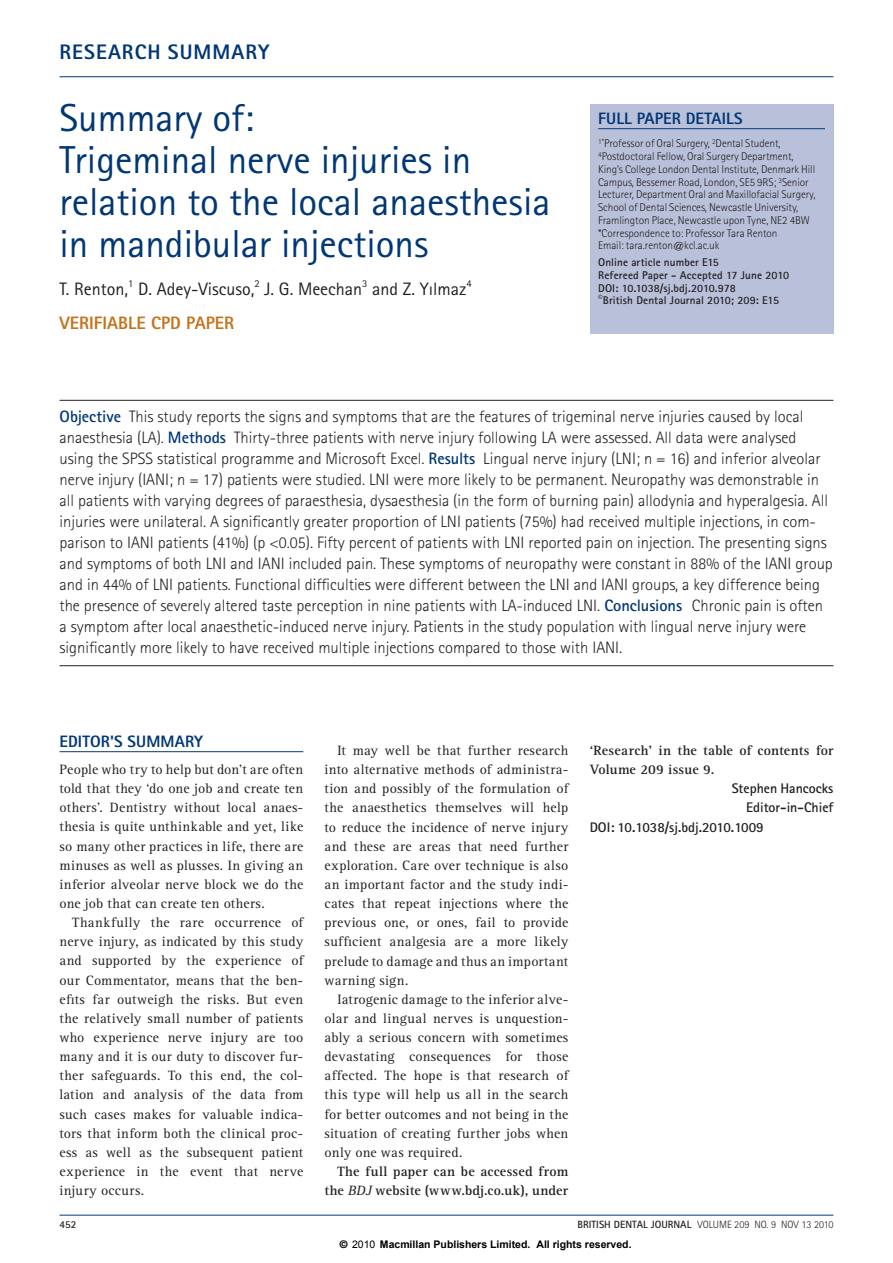
<style>
.page{position:relative;width:893px;height:1263px;background:#fff}
.page>*{position:absolute;margin:0;border:0;box-sizing:border-box;transform-origin:0 0}
._1_BDJ_practice_head{font:39px/42px "Rotis Sans Serif Std";color:#013775}
.t1{font:800 21px "Rotis Sans Serif Std";letter-spacing:.05em;color:#013775}
.author{font:18px "Rotis Sans Serif Std";color:#231f20}
.author-2{font:800 18px "Rotis Sans Serif Std";color:#c57319}
.abstract{font:300 16.5px/21px "Rotis Sans Serif Std";color:#231f20}
._1_BDJ_crosshead_1{font:800 16.5px "Rotis Sans Serif Std";color:#013775}
._1_BDJ_body{font:13.95px/19.2px "Rotis Serif Std";letter-spacing:.02em;color:#231f20;text-align:justify}
._1_BDJ_body_fullout{font:13.95px/19.2px "Rotis Serif Std";letter-spacing:.015em;color:#231f20;text-align:justify}
._1_BDJ_body-2{font:700 13.95px/19.2px "Rotis Serif Std";letter-spacing:.015em;color:#231f20;text-align:right}
._2_BDJ_commentary_bo{font:700 13.95px "Rotis Sans Serif Std";color:#231f20}
.author_biog{font:300 11.25px/12.8px "Rotis Sans Serif Std";letter-spacing:-.005em;color:#231f20}
._1_BDJ_author_biog{font:700 11.25px/12.6px "Rotis Sans Serif Std";letter-spacing:.01em;color:#231f20}
.t2{font:700 10.5px "Arial";color:#000}
.t3{font:300 10.5px "Rotis Sans Serif Std";color:#231f20}
.t4{font:700 10.5px "Rotis Sans Serif Std";color:#231f20}
.s1{font-weight:700;color:#013775}
.s2{font-weight:400;font-style:italic}
.s3{font-weight:700}
.s4{font-family:"Helvetica"}
.s5{font-weight:400}
</style>
<div class="page">
<hr style="left:60px;top:76px;width:773px;height:1px;background:#013775">
<hr style="left:60px;top:751px;width:243px;height:1px;background:#013775">
<div style="left:590px;top:104px;width:243px;height:230px;background:#b9c0d9"></div>
<hr style="left:598px;top:128px;width:227px;height:1px;background:#013775">
<hr style="left:60px;top:1215px;width:773px;height:1px;background:#013775">
<hr style="left:60px;top:400px;width:773px;height:1px;background:#231f20">
<hr style="left:60px;top:665px;width:773px;height:1px;background:#231f20">
<p class="t1" style="left:60px;top:39px;width:211px">RESEARCH SUMMARY</p>
<p class="_1_BDJ_practice_head" style="left:60px;top:97px;width:492px">Summary of:<br>Trigeminal nerve injuries in relation to the local anaesthesia in mandibular injections</p>
<p class="author" style="left:60px;top:278px;width:414px">T. Renton,<sup>1</sup> D. Adey-Viscuso,<sup>2</sup> J. G. Meechan<sup>3</sup> and Z. Yılmaz<sup>4</sup></p>
<p class="author-2" style="left:60px;top:311px;width:137px">VERIFIABLE CPD PAPER</p>
<p class="_1_BDJ_crosshead_1" style="left:598px;top:108px;width:49px">FULL PAPER</p>
<p class="_1_BDJ_crosshead_1" style="left:686px;top:108px;width:10px">DETA</p>
<p class="_1_BDJ_crosshead_1" style="left:722px;top:108px;width:21px">ILS</p>
<p class="author_biog" style="left:598px;top:137px;width:219px"><sup>1*</sup>Professor of Oral Surgery, <sup>2</sup>Dental Student, <sup>4</sup>Postdoctoral Fellow, Oral Surgery Department, King’s College London Dental Institute, Denmark Hill Campus, Bessemer Road, London, SE5 9RS; <sup>3</sup>Senior Lecturer, Department Oral and Maxillofacial Surgery, School of Dental Sciences, Newcastle University, Framlington Place, Newcastle upon Tyne, NE2 4BW *Correspondence to: Professor Tara Renton<br>Email: tara.renton@kcl.ac.uk</p>
<p class="_1_BDJ_author_biog" style="left:598px;top:256px;width:192px">Online article number E15<br>Refereed Paper - Accepted 17 June 2010<br>DOI: 10.1038/sj.bdj.2010.978<br><sup>©</sup>British Dental Journal 2010; 209: E15</p>
<p class="abstract" style="left:60px;top:406px;width:775px"><span class="s1">Objective</span> This study reports the signs and symptoms that are the features of trigeminal nerve injuries caused by local anaesthesia (LA). <span class="s1">Methods</span> Thirty-three patients with nerve injury following LA were assessed. All data were analysed using the SPSS statistical programme and Microsoft Excel. <span class="s1">Results</span> Lingual nerve injury (LNI; n = 16) and inferior alveolar nerve injury (IANI; n = 17) patients were studied. LNI were more likely to be permanent. Neuropathy was demonstrable in all patients with varying degrees of paraesthesia, dysaesthesia (in the form of burning pain) allodynia and hyperalgesia. All injuries were unilateral. A significantly greater proportion of LNI patients (75%) had received multiple injections, in com&shy;parison to IANI patients (41%) (p &lt;0.05). Fifty percent of patients with LNI reported pain on injection. The presenting signs and symptoms of both LNI and IANI included pain. These symptoms of neuropathy were constant in 88% of the IANI group and in 44% of LNI patients. Functional difficulties were different between the LNI and IANI groups, a key difference being the presence of severely altered taste perception in nine patients with LA‑induced LNI. <span class="s1">Conclusions</span> Chronic pain is often a symptom after local anaesthetic-induced nerve injury. Patients in the study population with lingual nerve injury were significantly more likely to have received multiple injections compared to those with IANI.</p>
<p class="_1_BDJ_crosshead_1" style="left:60px;top:731px;width:145px">EDITOR'S SUMMARY</p>
<p class="_1_BDJ_body_fullout" style="left:60px;top:760px;width:245px">People who try to help but don’t are often told that they ‘do one job and create ten others’. Dentistry without local anaes&shy;thesia is quite unthinkable and yet, like so many other practices in life, there are minuses as well as plusses. In giving an inferior alveolar nerve block we do the one job that can create ten others.</p>
<p class="_1_BDJ_body" style="left:60px;top:913px;width:245px;text-indent:13px">Thankfully the rare occurrence of nerve injury, as indicated by this study and supported by the experience of our Commentator, means that the ben&shy;efits far outweigh the risks. But even the relatively small number of patients who experience nerve injury are too many and it is our duty to discover fur&shy;ther safeguards. To this end, the col&shy;lation and analysis of the data from such cases makes for valuable indica&shy;tors that inform both the clinical proc&shy;ess as well as the subsequent patient experience in the event that nerve injury occurs.</p>
<p class="_1_BDJ_body" style="left:325px;top:741px;width:245px;text-indent:13px">It may well be that further research into alternative methods of administra&shy;tion and possibly of the formulation of the anaesthetics themselves will help to reduce the incidence of nerve injury and these are areas that need further exploration. Care over technique is also an important factor and the study indi&shy;cates that repeat injections where the previous one, or ones, fail to provide sufficient analgesia are a more likely prelude to damage and thus an important warning sign.</p>
<p class="_1_BDJ_body" style="left:325px;top:990px;width:245px;text-indent:13px">Iatrogenic damage to the inferior alve&shy;olar and lingual nerves is unquestion&shy;ably a serious concern with sometimes devastating consequences for those affected. The hope is that research of this type will help us all in the search for better outcomes and not being in the situation of creating further jobs when only one was required.</p>
<p class="_1_BDJ_body-2" style="left:325px;top:1162px;width:245px">The full paper can be accessed from the <span class="s2">BDJ</span> website (www.bdj.co.uk), under</p>
<p class="_1_BDJ_body-2" style="left:590px;top:741px;width:245px;text-align:left">‘Research’ in the table of contents for<br>Volume 209 issue 9.</p>
<p class="_2_BDJ_commentary_bo" style="left:732px;top:780px;width:103px">Stephen Hancocks</p>
<p class="_2_BDJ_commentary_bo" style="left:746px;top:799px;width:89px">Editor-in-Chief</p>
<p class="_2_BDJ_commentary_bo" style="left:590px;top:818px;width:176px">DOI: 10.1038/sj.bdj.2010.1009</p>
<p class="t4" style="left:60px;top:1218px;width:18px">452</p>
<p class="t4" style="left:578px;top:1218px;width:24px">british</p>
<p class="t3" style="left:614px;top:1219px;width:221px"><span class="s3">dental journal</span> VOLUME 209 NO. 9 NOV 13 2010</p>
<p class="t2" style="left:340px;top:1237px;width:293px"><span class="s4">©</span> <span class="s5">2010</span> Macmillan Publishers Limited. All rights reserved.</p>
</div>
